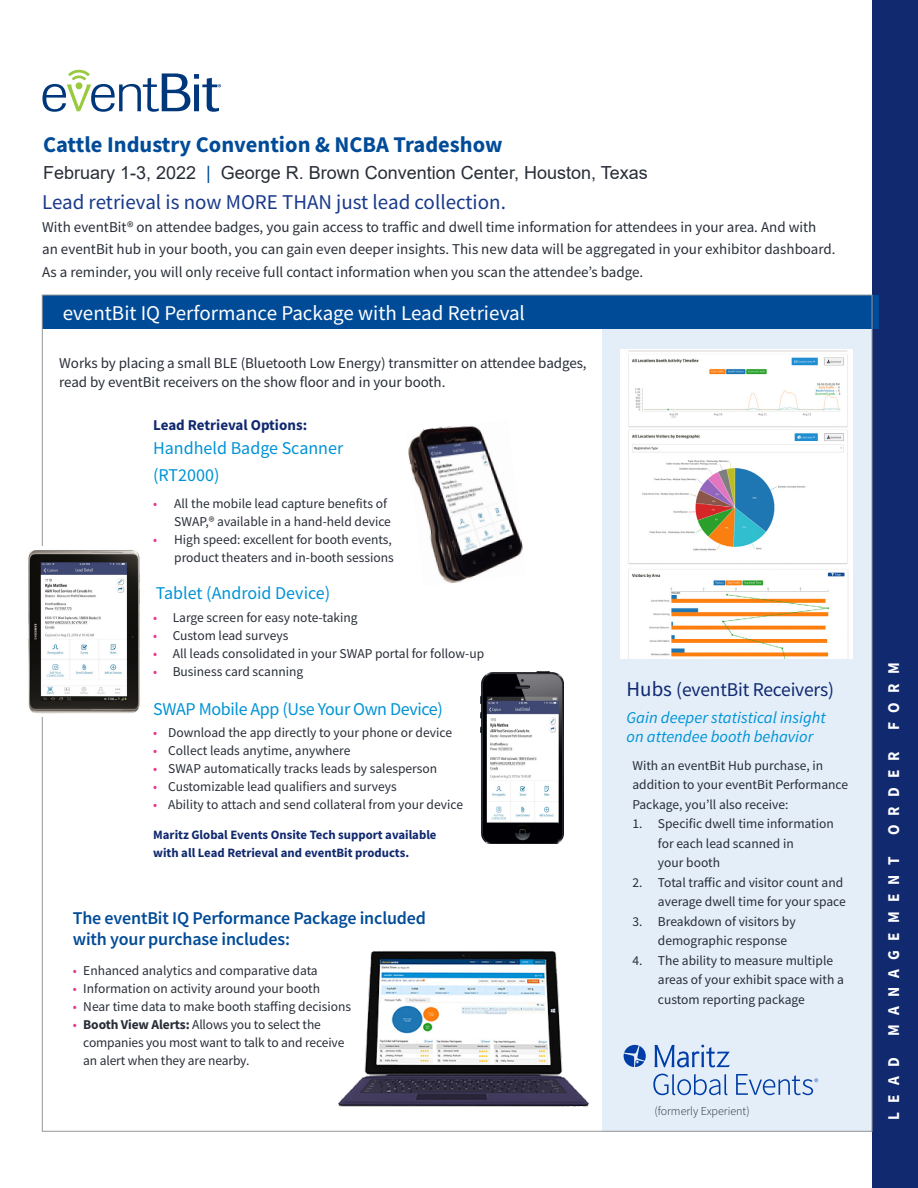
<style>
.page{position:relative;width:918px;height:1188px;background:#fff}
.page>*{position:absolute;margin:0;border:0;box-sizing:border-box;transform-origin:0 0}
.t1{font:700 22.5px "Source Sans Pro";color:#004b98}
.t2{font:21px "Source Sans Pro";color:#19398a}
.t3{font:21px "Source Sans Pro";color:#fff}
.t4{font:19.5px "Source Sans Pro";letter-spacing:-.01em;color:#10296f}
.t5{font:600 18px/21px "Source Sans Pro";letter-spacing:-.01em;color:#004b98}
.t6{font:18px "Arial";color:#282d37}
.t7{font:18px/27px "Source Sans Pro";color:#0093d6}
.t8{font:18px "Source Sans Pro";letter-spacing:-.02em;color:#0093d6}
.t9{font:italic 16.5px/19.5px "Source Sans Pro";color:#0093d6}
.t10{font:700 16.5px "Source Sans Pro";letter-spacing:.6em;color:#fff;scale:.93 1}
.t11{font:15px/22.5px "Source Sans Pro";color:#282d37}
.t12{font:700 15px "Source Sans Pro";color:#10296f}
.t13{font:13.5px/19.5px "Source Sans Pro";color:#282d37}
.t14{font:700 12.75px/18px "Source Sans Pro";color:#10296f}
.t15{font:300 12px "Source Sans Pro";color:#282d37}
.s1{color:#004b98}
.s2{color:#ea368e}
.s3{font-weight:700}
.s4{font-size:21px}
</style>
<div class="page">
<div style="left:602px;top:319px;width:277px;height:812px;background:#e3eef9"></div>
<svg style="left:42px;top:70px;width:179px;height:42px"></svg>
<div style="left:872px;top:0;width:46px;height:1188px;background:#10296f"></div>
<svg style="left:654px;top:1045px;width:76px;height:22px"></svg>
<svg style="left:624px;top:1045px;width:22px;height:22px"></svg>
<svg style="left:653px;top:1074px;width:75px;height:21px"></svg>
<svg style="left:736px;top:1074px;width:82px;height:21px"></svg>
<div style="left:42px;top:295px;width:837px;height:34px;background:#004b98"></div>
<img style="left:28px;top:550px;width:112px;height:164px">
<img style="left:408px;top:426px;width:115px;height:157px">
<img style="left:621px;top:350px;width:231px;height:308px">
<img style="left:481px;top:671px;width:82px;height:173px">
<img style="left:338px;top:951px;width:250px;height:155px">
<h1 class="t1" style="left:43px;top:130px;width:461px">Cattle Industry Convention &amp; NCBA Tradeshow</h1>
<h3 class="t6" style="left:43px;top:161px;width:606px">February 1-3, 2022 <span class="s1">|</span> George R. Brown Convention Center, Houston, Texas</h3>
<h2 class="t2" style="left:42px;top:189px;width:465px">Lead retrieval is now MORE THAN just lead collection.</h2>
<p class="t11" style="left:42px;top:215px;width:795px">With eventBit® on attendee badges, you gain access to traffic and dwell time information for attendees in your area. And with an eventBit hub in your booth, you can gain even deeper insights. This new data will be aggregated in your exhibitor dashboard.<br>As a reminder, you will only receive full contact information when you scan the attendee’s badge.</p>
<h2 class="t3" style="left:63px;top:300px;width:464px">eventBit IQ Performance Package with Lead Retrieval</h2>
<p class="t11" style="left:59px;top:353px;width:529px;line-height:19.5px">Works by placing a small BLE (Bluetooth Low Energy) transmitter on attendee badges, read by eventBit receivers on the show floor and in your booth.</p>
<p class="t12" style="left:153px;top:415px;width:156px">Lead Retrieval Options:</p>
<h3 class="t7" style="left:153px;top:434px;width:192px">Handheld Badge Scanner (RT2000)</h3>
<p class="t13" style="left:153px;top:494px;width:239px;line-height:18px;text-align:right"><span class="s2">•</span> All the mobile lead capture benefits of<br>SWAP,® available in a hand-held device</p>
<p class="t13" style="left:153px;top:530px;width:242px;line-height:18px;text-align:right"><span class="s2">•</span> High speed: excellent for booth events, product theaters and in-booth sessions</p>
<h3 class="t7" style="left:156px;top:580px;width:176px">Tablet (Android Device)</h3>
<p class="t13" style="left:153px;top:608px;width:206px"><span class="s2">•</span> Large screen for easy note-taking</p>
<p class="t13" style="left:153px;top:626px;width:137px"><span class="s2">•</span> Custom lead surveys</p>
<p class="t13" style="left:153px;top:644px;width:333px"><span class="s2">•</span> All leads consolidated in your SWAP portal for follow-up</p>
<p class="t13" style="left:153px;top:662px;width:152px"><span class="s2">•</span> Business card scanning</p>
<h3 class="t8" style="left:153px;top:698px;width:291px">SWAP Mobile App (Use Your Own Device)</h3>
<p class="t13" style="left:153px;top:723px;width:300px"><span class="s2">•</span> Download the app directly to your phone or device</p>
<p class="t13" style="left:153px;top:741px;width:199px"><span class="s2">•</span> Collect leads anytime, anywhere</p>
<p class="t13" style="left:153px;top:759px;width:286px"><span class="s2">•</span> SWAP automatically tracks leads by salesperson</p>
<p class="t13" style="left:153px;top:777px;width:245px"><span class="s2">•</span> Customizable lead qualifiers and surveys</p>
<p class="t13" style="left:153px;top:795px;width:311px"><span class="s2">•</span> Ability to attach and send collateral from your device</p>
<p class="t14" style="left:153px;top:826px;width:285px">Maritz Global Events Onsite Tech support available with all Lead Retrieval and eventBit products.</p>
<h3 class="t5" style="left:73px;top:907px;width:355px">The eventBit IQ Performance Package included with your purchase includes:</h3>
<p class="t13" style="left:73px;top:961px;width:246px"><span class="s2">•</span> Enhanced analytics and comparative data</p>
<p class="t13" style="left:73px;top:979px;width:249px"><span class="s2">•</span> Information on activity around your booth</p>
<p class="t13" style="left:73px;top:997px;width:280px"><span class="s2">•</span> Near time data to make booth staffing decisions</p>
<p class="t13" style="left:83px;top:1015px;width:263px;line-height:18px;text-indent:-11px"><span class="s2">•</span> <span class="s3">Booth View Alerts:</span> Allows you to select the companies you most want to talk to and receive an alert when they are nearby.</p>
<h3 class="t4" style="left:627px;top:677px;width:209px"><span class="s4">Hubs</span> (eventBit Receivers)</h3>
<p class="t9" style="left:627px;top:707px;width:201px">Gain deeper statistical insight on attendee booth behavior</p>
<p class="t13" style="left:632px;top:756px;width:217px">With an eventBit Hub purchase, in addition to your eventBit Performance<br>Package, you’ll also receive:</p>
<p class="t13" style="left:658px;top:814px;width:177px;text-indent:-26px">1. Specific dwell time information for each lead scanned in<br>your booth</p>
<p class="t13" style="left:632px;top:873px;width:215px;text-align:right">2. Total traffic and visitor count and average dwell time for your space</p>
<p class="t13" style="left:658px;top:911px;width:139px;text-indent:-26px">3. Breakdown of visitors by demographic response</p>
<p class="t13" style="left:658px;top:950px;width:188px;text-indent:-26px">4. The ability to measure multiple areas of your exhibit space with a custom reporting package</p>
<p class="t15" style="left:654px;top:1104px;width:97px">(formerly Experient)</p>
<p class="t10" style="left:882px;top:730px;width:74px;rotate:-90deg">FORM</p>
<p class="t10" style="left:882px;top:835px;width:92px;rotate:-90deg">ORDER</p>
<p class="t10" style="left:882px;top:1036px;width:194px;rotate:-90deg">MANAGEMENT</p>
<p class="t10" style="left:882px;top:1120px;width:69px;rotate:-90deg">LEAD</p>
</div>
